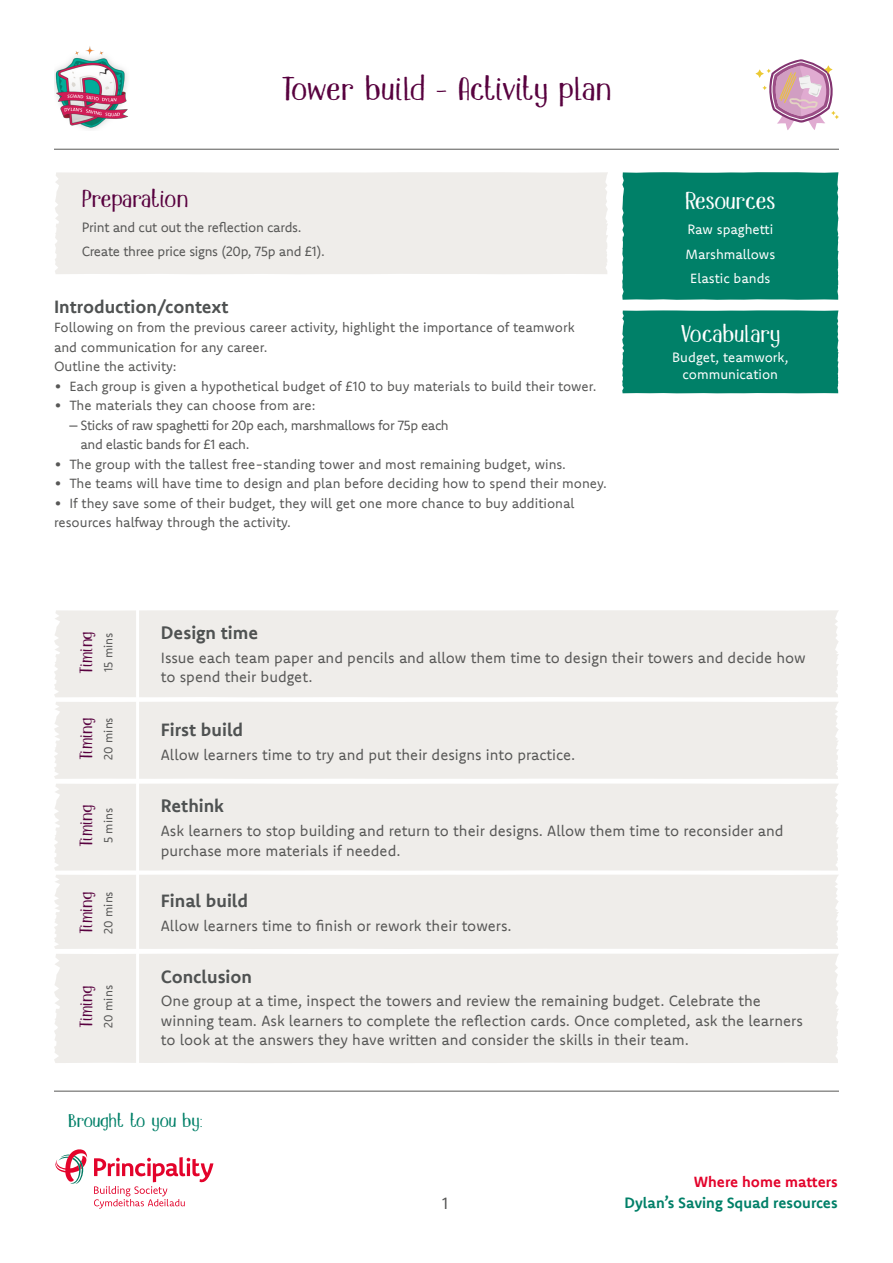
<style>
.page{position:relative;width:893px;height:1263px;background:#fff}
.page>*{position:absolute;margin:0;border:0;box-sizing:border-box;transform-origin:0 0}
.t1{font:28.5px "DK Mandolin";letter-spacing:-.03em;color:#58023f}
.t2{font:21px "DK Mandolin";letter-spacing:-.03em;color:#58013f}
.t3{font:21px "DK Mandolin";letter-spacing:-.02em;color:#fff}
.t4{font:21px "DK Mandolin";letter-spacing:-.04em;color:#fff}
.t5{font:700 18px "Komet";color:#4f5252}
.t6{font:16.5px "Komet";color:#575756}
.t7{font:16.35px "DK Mandolin";letter-spacing:-.035em;color:#008068}
.t8{font:15.3px "DK Mandolin";color:#58013f}
.t9{font:15px/19.5px "Komet";color:#575756}
.t10{font:700 15px "Komet";color:#008068}
.t11{font:700 15px "Komet";color:#e3032b}
.t12{font:13.5px/19.5px "Komet";color:#575756}
.t13{font:13.5px/19.5px "Komet";letter-spacing:-.03em;color:#575756}
.t14{font:13.5px "Komet";letter-spacing:-.02em;color:#575756}
.t15{font:13.5px/16.2px "Komet";color:#fff;text-align:center}
.t16{font:12px "Komet";color:#575756}
</style>
<div class="page">
<div style="left:54px;top:610px;width:785px;height:87px;background:#efedea"></div>
<div style="left:54px;top:702px;width:785px;height:77px;background:#efedea"></div>
<div style="left:54px;top:784px;width:785px;height:87px;background:#efedea"></div>
<div style="left:54px;top:875px;width:785px;height:74px;background:#efedea"></div>
<div style="left:54px;top:954px;width:785px;height:109px;background:#efedea"></div>
<hr style="left:136px;top:600px;width:3px;height:478px;background:#fff">
<div style="left:55px;top:172px;width:553px;height:102px;background:#efedea"></div>
<div style="left:622px;top:172px;width:216px;height:128px;background:#008068"></div>
<div style="left:622px;top:310px;width:216px;height:83px;background:#008068"></div>
<hr style="left:54px;top:149px;width:785px;height:1px;background:#575756">
<img style="left:54px;top:46px;width:74px;height:84px">
<svg style="left:55px;top:1149px;width:158px;height:60px"></svg>
<hr style="left:54px;top:1091px;width:785px;height:1px;background:#575756">
<svg style="left:755px;top:59px;width:84px;height:71px"></svg>
<p class="t1" style="left:281px;top:70px;width:332px">Tower build - Activity plan</p>
<p class="t2" style="left:82px;top:185px;width:108px">Preparation</p>
<p class="t14" style="left:82px;top:218px;width:221px">Print and cut out the reflection cards.</p>
<p class="t14" style="left:82px;top:243px;width:245px">Create three price signs (20p, 75p and £1).</p>
<p class="t5" style="left:54px;top:295px;width:176px">Introduction/context</p>
<p class="t12" style="left:54px;top:318px;width:522px">Following on from the previous career activity, highlight the importance of teamwork and communication for any career.</p>
<p class="t12" style="left:54px;top:357px;width:124px">Outline the activity:</p>
<p class="t12" style="left:54px;top:376px;width:544px">• Each group is given a hypothetical budget of £10 to buy materials to build their tower.</p>
<p class="t12" style="left:54px;top:396px;width:263px">• The materials they can choose from are:</p>
<p class="t13" style="left:81px;top:415px;width:370px;text-indent:-11px">– Sticks of raw spaghetti for 20p each, marshmallows for 75p each and elastic bands for £1 each.</p>
<p class="t12" style="left:54px;top:454px;width:513px">• The group with the tallest free-standing tower and most remaining budget, wins.</p>
<p class="t12" style="left:54px;top:474px;width:554px">• The teams will have time to design and plan before deciding how to spend their money.</p>
<p class="t12" style="left:54px;top:493px;width:522px">• If they save some of their budget, they will get one more chance to buy additional resources halfway through the activity.</p>
<p class="t4" style="left:685px;top:187px;width:92px">Resources</p>
<p class="t15" style="left:687px;top:221px;width:87px">Raw spaghetti</p>
<p class="t15" style="left:685px;top:245px;width:91px">Marshmallows</p>
<p class="t15" style="left:690px;top:270px;width:82px">Elastic bands</p>
<p class="t3" style="left:680px;top:320px;width:102px">Vocabulary</p>
<p class="t15" style="left:672px;top:349px;width:118px">Budget, teamwork, communication</p>
<p class="t8" style="left:76px;top:674px;width:44px;rotate:-90deg">Timing</p>
<p class="t16" style="left:101px;top:672px;width:41px;rotate:-90deg">15 mins</p>
<p class="t8" style="left:76px;top:760px;width:44px;rotate:-90deg">Timing</p>
<p class="t16" style="left:101px;top:760px;width:44px;rotate:-90deg">20 mins</p>
<p class="t8" style="left:76px;top:847px;width:44px;rotate:-90deg">Timing</p>
<p class="t16" style="left:101px;top:843px;width:37px;rotate:-90deg">5 mins</p>
<p class="t8" style="left:76px;top:934px;width:44px;rotate:-90deg">Timing</p>
<p class="t16" style="left:101px;top:934px;width:44px;rotate:-90deg">20 mins</p>
<p class="t8" style="left:76px;top:1028px;width:44px;rotate:-90deg">Timing</p>
<p class="t16" style="left:101px;top:1028px;width:44px;rotate:-90deg">20 mins</p>
<p class="t5" style="left:161px;top:621px;width:99px">Design time</p>
<p class="t9" style="left:161px;top:647px;width:646px">Issue each team paper and pencils and allow them time to design their towers and decide how to spend their budget.</p>
<p class="t5" style="left:161px;top:718px;width:84px">First build</p>
<p class="t9" style="left:161px;top:744px;width:416px">Allow learners time to try and put their designs into practice.</p>
<p class="t5" style="left:161px;top:794px;width:65px">Rethink</p>
<p class="t9" style="left:161px;top:821px;width:624px">Ask learners to stop building and return to their designs. Allow them time to reconsider and purchase more materials if needed.</p>
<p class="t5" style="left:161px;top:889px;width:89px">Final build</p>
<p class="t9" style="left:161px;top:915px;width:352px">Allow learners time to finish or rework their towers.</p>
<p class="t5" style="left:161px;top:964px;width:93px">Conclusion</p>
<p class="t9" style="left:161px;top:991px;width:643px">One group at a time, inspect the towers and review the remaining budget. Celebrate the winning team. Ask learners to complete the reflection cards. Once completed, ask the learners to look at the answers they have written and consider the skills in their team.</p>
<p class="t7" style="left:68px;top:1110px;width:136px">Brought to you by:</p>
<p class="t6" style="left:442px;top:1192px;width:8px">1</p>
<p class="t11" style="left:694px;top:1172px;width:145px">Where home matters</p>
<p class="t10" style="left:624px;top:1193px;width:215px">Dylan’s Saving Squad resources</p>
</div>
